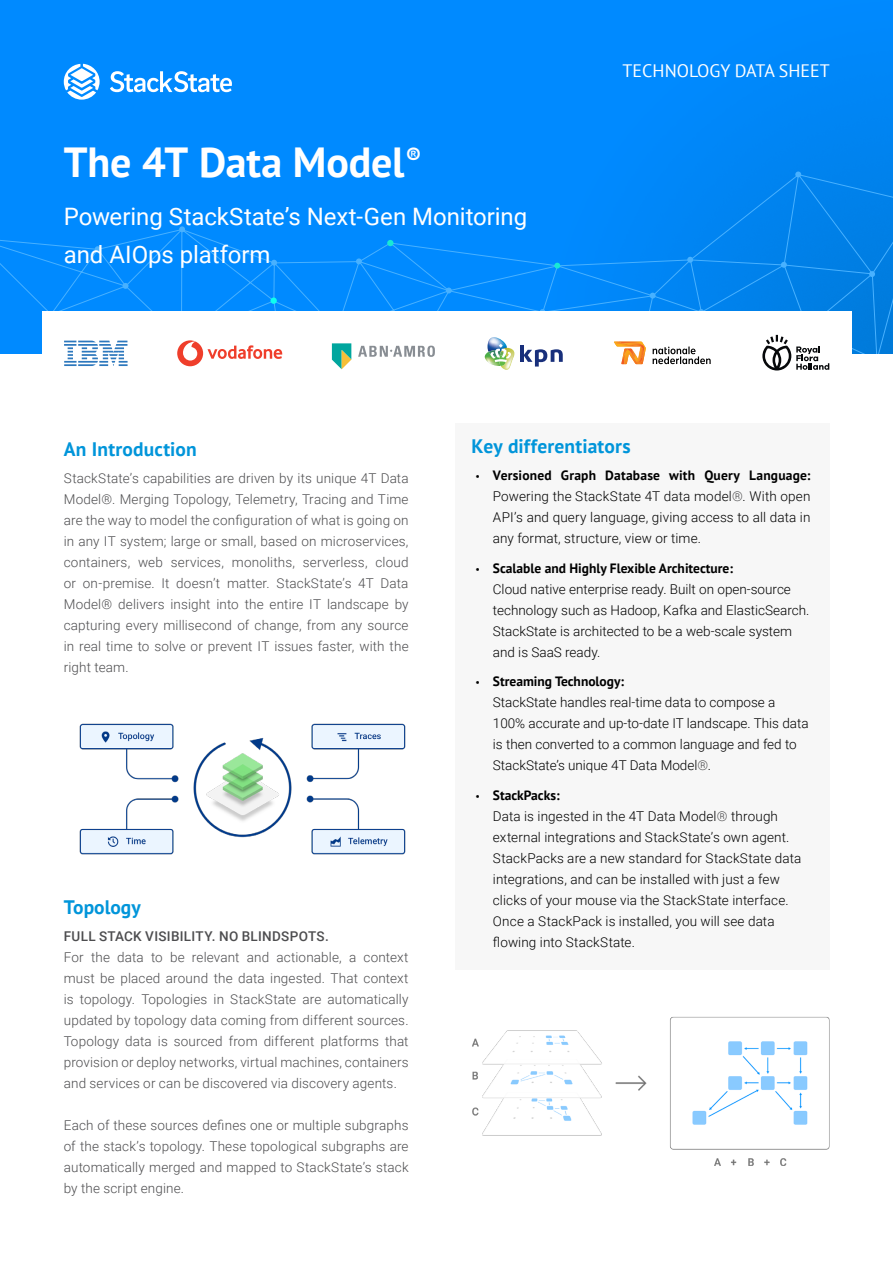
<style>
.page{position:relative;width:893px;height:1263px;background:#fff}
.page>*{position:absolute;margin:0;border:0;box-sizing:border-box;transform-origin:0 0}
.t1{font:700 42px "PT Sans";letter-spacing:-.005em;color:#fff}
.t2{font:24px "Roboto";letter-spacing:-.005em;color:#fff}
.t3{font:700 22.5px "PT Sans";color:#fff}
.t4{font:700 19.5px "PT Sans";letter-spacing:.005em;color:#0095da}
.t5{font:18px "PT Sans";color:#fff}
.Brood{font:300 13.5px/21px "Roboto";letter-spacing:.01em;color:#4d4d4f;text-align:justify}
.t6{font:300 13.5px/21px "Roboto";color:#000}
.t7{font:500 13.5px "Roboto";letter-spacing:.02em;color:#4d4d4f}
.s1{font-family:"Myriad Pro";font-weight:400}
.s2{font-family:"PT Sans";font-weight:700}
.s3{color:#4d4d4f}
</style>
<div class="page">
<div style="left:0;top:0;width:893px;height:353px;background:#008aff"></div>
<svg style="left:0;top:174px;width:893px;height:179px"></svg>
<svg style="left:271px;top:260px;width:6px;height:6px"></svg>
<div style="left:270px;top:297px;width:7px;height:7px;background:#0dffef;border-radius:50%"></div>
<div style="left:48px;top:311px;width:6px;height:7px;background:#fff;border-radius:50%"></div>
<svg style="left:387px;top:240px;width:6px;height:6px"></svg>
<svg style="left:554px;top:263px;width:6px;height:6px"></svg>
<svg style="left:179px;top:226px;width:6px;height:6px"></svg>
<svg style="left:123px;top:283px;width:5px;height:6px"></svg>
<svg style="left:446px;top:288px;width:6px;height:5px"></svg>
<svg style="left:356px;top:258px;width:6px;height:6px"></svg>
<svg style="left:540px;top:309px;width:5px;height:3px"></svg>
<svg style="left:650px;top:293px;width:6px;height:6px"></svg>
<svg style="left:687px;top:257px;width:6px;height:6px"></svg>
<svg style="left:698px;top:309px;width:6px;height:3px"></svg>
<svg style="left:781px;top:262px;width:6px;height:6px"></svg>
<svg style="left:869px;top:271px;width:6px;height:6px"></svg>
<svg style="left:795px;top:171px;width:6px;height:6px"></svg>
<svg style="left:95px;top:246px;width:6px;height:6px"></svg>
<img style="left:79px;top:723px;width:327px;height:131px">
<img style="left:472px;top:1016px;width:358px;height:149px">
<div style="left:455px;top:423px;width:375px;height:547px;background:#f7f7f7"></div>
<svg style="left:110px;top:71px;width:122px;height:21px"></svg>
<svg style="left:64px;top:64px;width:36px;height:36px"></svg>
<div style="left:42px;top:312px;width:810px;height:83px;background:#fff"></div>
<svg style="left:762px;top:334px;width:67px;height:36px"></svg>
<svg style="left:653px;top:346px;width:58px;height:18px"></svg>
<svg style="left:614px;top:342px;width:32px;height:23px"></svg>
<svg style="left:358px;top:345px;width:77px;height:12px"></svg>
<svg style="left:332px;top:343px;width:19px;height:26px"></svg>
<img style="left:501px;top:348px;width:13px;height:22px">
<img style="left:487px;top:337px;width:19px;height:15px">
<img style="left:485px;top:352px;width:4px;height:11px">
<hr style="left:520px;top:345px;width:4px;height:17px;background:#182f7b">
<svg style="left:524px;top:349px;width:39px;height:18px"></svg>
<svg style="left:489px;top:344px;width:22px;height:22px"></svg>
<svg style="left:64px;top:341px;width:64px;height:25px"></svg>
<div style="left:177px;top:340px;width:26px;height:26px;background:#ef3e2b;border-radius:50%"></div>
<svg style="left:178px;top:340px;width:19px;height:21px"></svg>
<svg style="left:208px;top:345px;width:75px;height:14px"></svg>
<p class="t1" style="left:64px;top:134px;width:342px">The 4T Data Model</p>
<p class="t2" style="left:64px;top:200px;width:465px">Powering StackState’s Next-Gen Monitoring</p>
<p class="t2" style="left:64px;top:237px;width:208px">and AIOps platform</p>
<p class="t3" style="left:406px;top:141px;width:17px">®</p>
<p class="t5" style="left:623px;top:59px;width:209px">TECHNOLOGY DATA SHEET</p>
<p class="t4" style="left:64px;top:436px;width:135px">An Introduction</p>
<p class="Brood" style="left:64px;top:467px;width:346px">StackState’s capabilities are driven by its unique 4T Data Model®. Merging Topology, Telemetry, Tracing and Time are the way to model the configuration of what is going on in any IT system; large or small, based on microservices, containers, web services, monoliths, serverless, cloud or on-premise. It doesn’t matter. StackState’s 4T Data Model® delivers insight into the entire IT landscape by capturing every millisecond of change, from any source in real time to solve or prevent IT issues faster, with the right team.</p>
<p class="t4" style="left:64px;top:894px;width:79px">Topology</p>
<p class="t7" style="left:64px;top:926px;width:267px">FULL STACK VISIBILITY. NO BLINDSPOTS.</p>
<p class="Brood" style="left:64px;top:946px;width:346px">For the data to be relevant and actionable, a context must be placed around the data ingested. That context is topology. Topologies in StackState are automatically updated by topology data coming from different sources.<br>Topology data is sourced from different platforms that provision or deploy networks, virtual machines, containers and services or can be discovered via discovery agents.</p>
<p class="Brood" style="left:64px;top:1114px;width:346px">Each of these sources defines one or multiple subgraphs of the stack’s topology. These topological subgraphs are automatically merged and mapped to StackState’s stack by the script engine.</p>
<p class="t4" style="left:472px;top:433px;width:160px">Key differentiators</p>
<p class="t6" style="left:493px;top:464px;width:319px;text-align:justify;text-indent:-17px"><span class="s1">•</span> <span class="s2">Versioned Graph Database with Query Language:<br></span>Powering the StackState 4T data model<span class="s3">®</span>. With open API’s and query language, giving access to all data in any format, structure, view or time.</p>
<p class="t6" style="left:493px;top:557px;width:318px;text-indent:-17px"><span class="s1">•</span> <span class="s2">Scalable and Highly Flexible Architecture:<br></span>Cloud native enterprise ready. Built on open-source technology such as Hadoop, Kafka and ElasticSearch.<br>StackState is architected to be a web-scale system and is SaaS ready.</p>
<p class="t6" style="left:493px;top:670px;width:317px;text-indent:-17px"><span class="s1">•</span> <span class="s2">Streaming Technology:<br></span>StackState handles real-time data to compose a 100% accurate and up-to-date IT landscape. This data is then converted to a common language and fed to StackState’s unique 4T Data Model<span class="s3">®</span>.</p>
<p class="t6" style="left:493px;top:784px;width:310px;text-indent:-17px"><span class="s1">•</span> <span class="s2">StackPacks:<br></span>Data is ingested in the 4T Data Model<span class="s3">®</span> through external integrations and StackState’s own agent.<br>StackPacks are a new standard for StackState data integrations, and can be installed with just a few clicks of your mouse via the StackState interface.<br>Once a StackPack is installed, you will see data flowing into StackState.</p>
</div>
